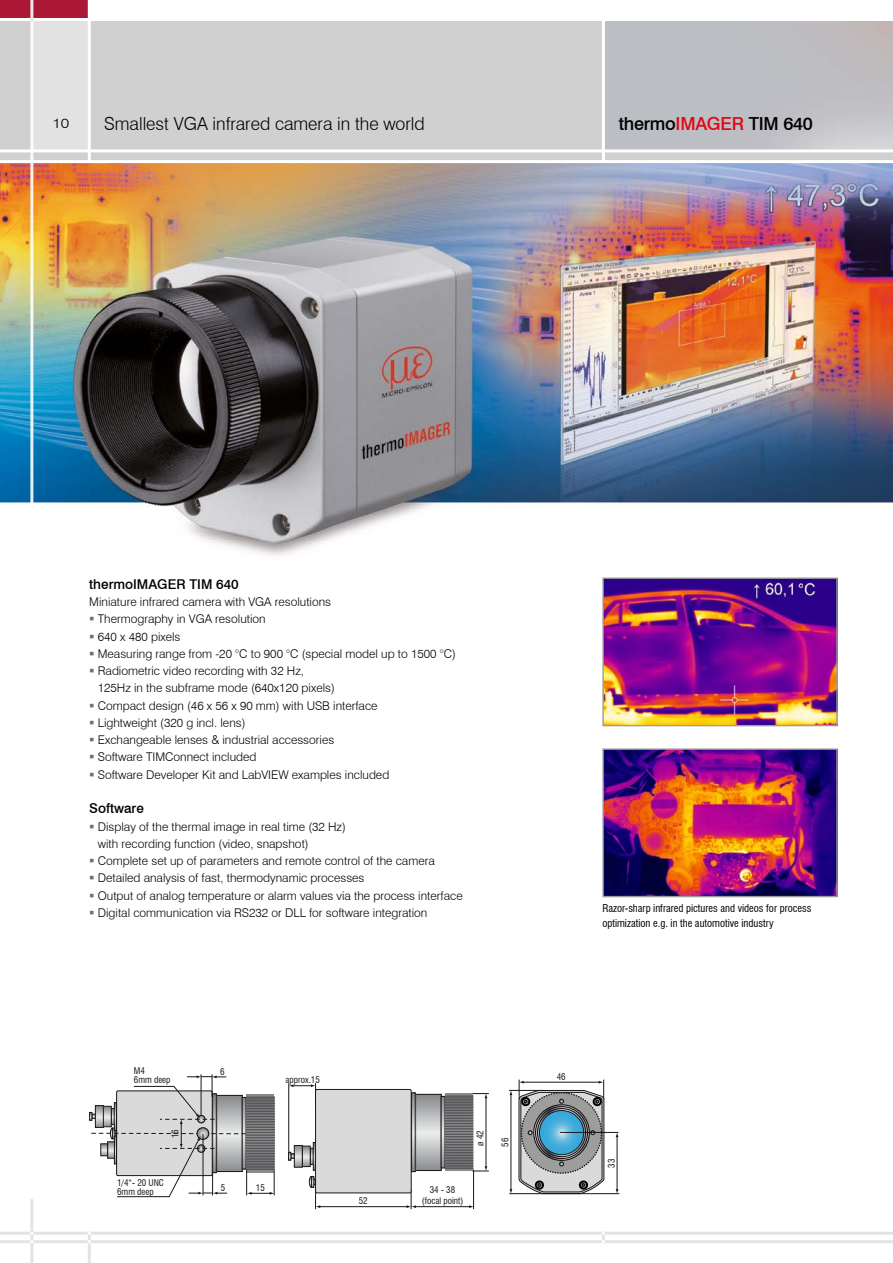
<style>
.page{position:relative;width:893px;height:1263px;background:#fff}
.page>*{position:absolute;margin:0;border:0;box-sizing:border-box;transform-origin:0 0}
.t1{font:300 18px "Swiss 721 BT";color:#000}
.t2{font:500 18px "Swiss 721 BT";letter-spacing:-.015em;color:#000}
.t3{font:500 13.5px "Swiss 721 BT";color:#000}
.t4{font:300 13.5px "Swiss 721 BT";color:#000;scale:1.18 1}
.t5{font:300 12px/17.2px "Swiss 721 BT";color:#000}
.t6{font:condensed 10.5px/15px "Swiss 721 BT";color:#000}
.t7{font:condensed 9px/9px "Swiss 721 BT";color:#1a171b}
.s1{color:#e30613}
</style>
<div class="page">
<img style="left:0;top:163px;width:893px;height:393px">
<div style="left:0;top:21px;width:893px;height:141px;background:#d0d0d0"></div>
<img style="left:605px;top:21px;width:288px;height:128px">
<div style="left:32px;top:21px;width:57px;height:130px;background:#e2e2e2"></div>
<div style="left:0;top:0;width:89px;height:18px;background:#aa1836"></div>
<hr style="left:88px;top:0;width:3px;height:163px;background:#fff">
<hr style="left:602px;top:17px;width:3px;height:145px;background:#fff">
<hr style="left:0;top:149px;width:893px;height:3px;background:#fff">
<hr style="left:0;top:160px;width:893px;height:3px;background:#fff">
<hr style="left:0;top:1240px;width:893px;height:3px;background:#e3e3e3">
<hr style="left:30px;top:0;width:3px;height:506px;background:#e3e3e3">
<hr style="left:0;top:1232px;width:893px;height:3px;background:#e3e3e3">
<hr style="left:30px;top:1199px;width:3px;height:64px;background:#e3e3e3">
<hr style="left:88px;top:1232px;width:3px;height:31px;background:#e3e3e3">
<svg style="left:602px;top:1232px;width:3px;height:11px"></svg>
<hr style="left:509px;top:1193px;width:110px;height:1px;background:#1a171b">
<hr style="left:509px;top:1090px;width:35px;height:1px;background:#1a171b">
<hr style="left:473px;top:1169px;width:1px;height:40px;background:#1a171b">
<hr style="left:288px;top:1083px;width:1px;height:69px;background:#1a171b">
<hr style="left:511px;top:1094px;width:1px;height:96px;background:#1a171b">
<svg style="left:509px;top:1189px;width:3px;height:5px"></svg>
<div style="left:316px;top:1089px;width:95px;height:104px;background:#dadada;border-radius:2px"></div>
<div style="left:315px;top:1089px;width:96px;height:104px;border:1px solid #1a171b;border-radius:2px"></div>
<div style="left:313px;top:1142px;width:3px;height:28px;border:1px solid #1a171b"></div>
<div style="left:310px;top:1148px;width:3px;height:17px;border:1px solid #1a171b"></div>
<svg style="left:288px;top:1152px;width:6px;height:8px"></svg>
<svg style="left:304px;top:1148px;width:4px;height:17px"></svg>
<div style="left:302px;top:1146px;width:8px;height:21px;border:1px solid #1a171b"></div>
<svg style="left:296px;top:1147px;width:4px;height:18px"></svg>
<div style="left:294px;top:1145px;width:8px;height:22px;border:1px solid #1a171b"></div>
<hr style="left:617px;top:1136px;width:1px;height:54px;background:#1a171b">
<svg style="left:289px;top:1083px;width:27px;height:24px"></svg>
<hr style="left:319px;top:1206px;width:89px;height:1px;background:#1a171b">
<svg style="left:309px;top:1176px;width:11px;height:33px"></svg>
<hr style="left:415px;top:1206px;width:55px;height:1px;background:#1a171b">
<svg style="left:407px;top:1189px;width:9px;height:20px"></svg>
<svg style="left:417px;top:1096px;width:22px;height:73px;background:#bbbcbd"></svg>
<div style="left:415px;top:1094px;width:26px;height:77px;border:1px solid #1a171b"></div>
<div style="left:411px;top:1093px;width:4px;height:79px;border:1px solid #1a171b"></div>
<div style="left:441px;top:1096px;width:4px;height:72px;border:1px solid #1a171b"></div>
<svg style="left:519px;top:1079px;width:85px;height:115px;background:#92a0a7"></svg>
<hr style="left:560px;top:1132px;width:58px;height:1px;background:#1a171b">
<svg style="left:445px;top:1093px;width:44px;height:79px"></svg>
<hr style="left:445px;top:1095px;width:28px;height:2px;background:#58585a">
<svg style="left:89px;top:1074px;width:186px;height:123px"></svg>
<img style="left:604px;top:579px;width:232px;height:145px">
<div style="left:602px;top:577px;width:236px;height:149px;border:1px solid #9d9d9c"></div>
<img style="left:604px;top:750px;width:232px;height:145px">
<div style="left:602px;top:748px;width:236px;height:149px;border:1px solid #9d9d9c"></div>
<p class="t4" style="left:52px;top:115px;width:16px">10</p>
<h1 class="t1" style="left:104px;top:113px;width:322px">Smallest VGA infrared camera in the world</h1>
<h1 class="t2" style="left:619px;top:113px;width:196px">thermo<span class="s1">IMAGER</span> TIM 640</h1>
<p class="t3" style="left:89px;top:576px;width:151px">thermoIMAGER TIM 640</p>
<p class="t5" style="left:98px;top:593px;width:359px;text-indent:-9px">Miniature infrared camera with VGA resolutions<br>Thermography in VGA resolution<br>640 x 480 pixels<br>Measuring range from -20 °C to 900 °C (special model up to 1500 °C)<br>Radiometric video recording with 32 Hz,<br>125Hz in the subframe mode (640x120 pixels)<br>Compact design (46 x 56 x 90 mm) with USB interface<br>Lightweight (320 g incl. lens)<br>Exchangeable lenses &amp; industrial accessories<br>Software TIMConnect included<br>Software Developer Kit and LabVIEW examples included</p>
<p class="t3" style="left:89px;top:800px;width:56px">Software</p>
<p class="t5" style="left:98px;top:817px;width:366px">Display of the thermal image in real time (32 Hz)<br>with recording function (video, snapshot)<br>Complete set up of parameters and remote control of the camera Detailed analysis of fast, thermodynamic processes<br>Output of analog temperature or alarm values via the process interface Digital communication via RS232 or DLL for software integration</p>
<p class="t6" style="left:602px;top:900px;width:211px">Razor-sharp infrared pictures and videos for process optimization e.g. in the automotive industry</p>
<p class="t7" style="left:134px;top:1067px;width:38px">M4<br>6mm deep</p>
<p class="t7" style="left:220px;top:1067px;width:6px">6</p>
<p class="t7" style="left:285px;top:1075px;width:36px">approx.15</p>
<p class="t7" style="left:557px;top:1072px;width:10px">46</p>
<p class="t7" style="left:171px;top:1138px;width:10px;rotate:-90deg">16</p>
<p class="t7" style="left:476px;top:1146px;width:17px;rotate:-90deg">ø 42</p>
<p class="t7" style="left:501px;top:1146px;width:10px;rotate:-90deg">56</p>
<p class="t7" style="left:607px;top:1167px;width:10px;rotate:-90deg">33</p>
<p class="t7" style="left:117px;top:1178px;width:48px">1/4“- 20 UNC<br>6mm deep</p>
<p class="t7" style="left:221px;top:1183px;width:6px">5</p>
<p class="t7" style="left:256px;top:1183px;width:10px">15</p>
<p class="t7" style="left:359px;top:1196px;width:10px">52</p>
<p class="t7" style="left:422px;top:1185px;width:43px;line-height:10.8px;text-align:center">34 - 38 (focal point)</p>
</div>
